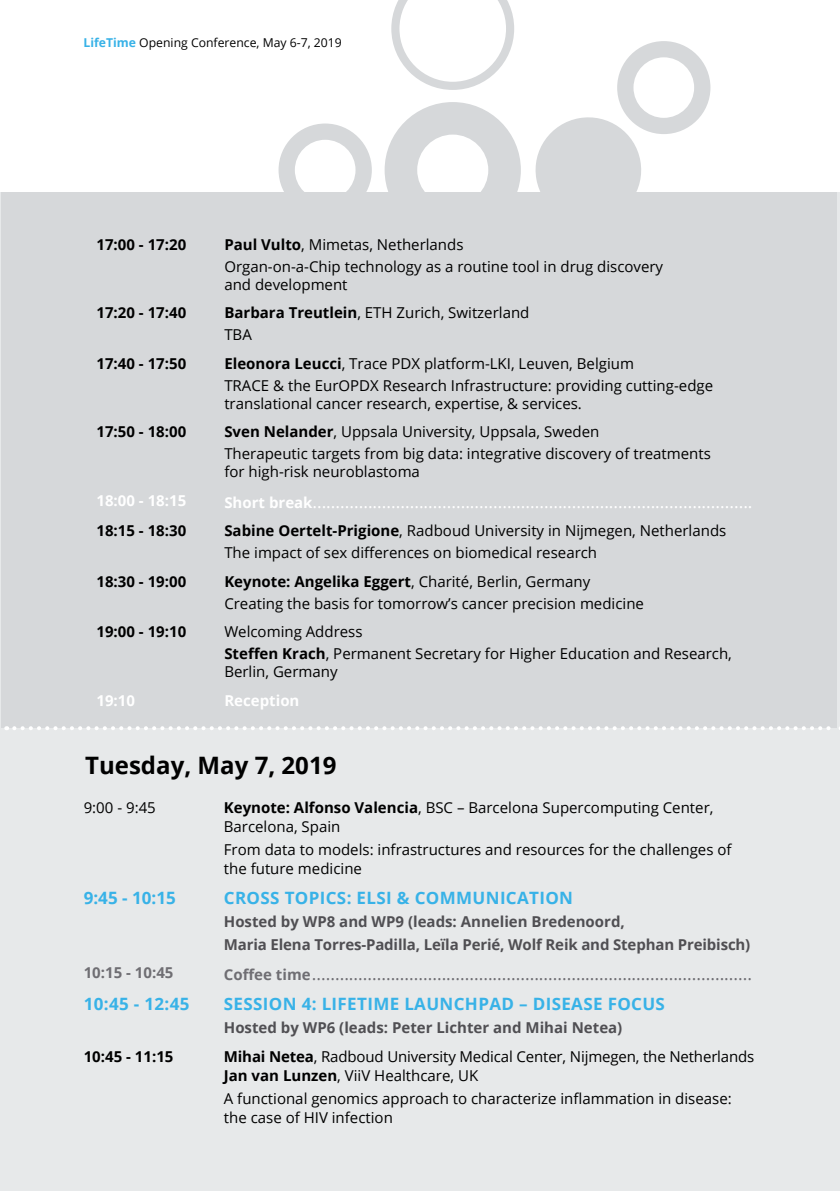
<style>
.page{position:relative;width:840px;height:1191px;background:#fff}
.page>*{position:absolute;margin:0;border:0;box-sizing:border-box;transform-origin:0 0}
.t1{font:700 24px "Open Sans";color:#000}
.t2{font:17.4px "Open Sans";color:#6f6e73}
.t3{font:17.4px "Open Sans";color:#fff}
.t4{font:700 17px "Open Sans";letter-spacing:.02em;color:#38b2e7}
.t5{font:15px/22px "Open Sans";color:#000}
.t6{font:700 15px/23px "Open Sans";color:#504f53}
.t7{font:700 15px "Open Sans";color:#000}
.t8{font:700 15px "Open Sans";color:#fff}
.t9{font:700 15px "Open Sans";color:#6f6e73}
.t10{font:12.2px "Open Sans";color:#000}
.s1{font-weight:700;color:#38b2e7}
.s2{font-weight:700}
.s3{font-weight:700;font-size:15px}
</style>
<div class="page">
<div style="left:0;top:193px;width:839px;height:998px;background:#e7e9ea"></div>
<svg style="left:197px;top:0;width:513px;height:193px"></svg>
<div style="left:1px;top:193px;width:835px;height:535px;background:#d6d8da"></div>
<svg style="left:14px;top:726px;width:826px;height:4px"></svg>
<p class="t10" style="left:83px;top:34px;width:260px"><span class="s1">LifeTime</span> Opening Conference, May 6-7, 2019</p>
<p class="t7" style="left:96px;top:234px;width:91px">17:00 - 17:20</p>
<p class="t5" style="left:224px;top:233px;width:440px"><span class="s2">Paul Vulto</span>, Mimetas, Netherlands<br>Organ-on-a-Chip technology as a routine tool in drug discovery</p>
<p class="t5" style="left:224px;top:273px;width:125px">and development</p>
<p class="t7" style="left:96px;top:302px;width:91px">17:20 - 17:40</p>
<p class="t5" style="left:224px;top:302px;width:306px"><span class="s2">Barbara Treutlein</span>, ETH Zurich, Switzerland<br>TBA</p>
<p class="t7" style="left:96px;top:353px;width:91px">17:40 - 17:50</p>
<p class="t5" style="left:224px;top:352px;width:490px"><span class="s2">Eleonora Leucci</span>, Trace PDX platform-LKI, Leuven, Belgium<br>TRACE &amp; the EurOPDX Research Infrastructure: providing cutting-edge</p>
<p class="t5" style="left:224px;top:392px;width:359px">translational cancer research, expertise, &amp; services.</p>
<p class="t7" style="left:96px;top:421px;width:91px">17:50 - 18:00</p>
<p class="t5" style="left:224px;top:420px;width:488px"><span class="s2">Sven Nelander</span>, Uppsala University, Uppsala, Sweden<br>Therapeutic targets from big data: integrative discovery of treatments</p>
<p class="t5" style="left:224px;top:460px;width:197px">for high-risk neuroblastoma</p>
<p class="t8" style="left:96px;top:490px;width:91px">18:00 - 18:15</p>
<p class="t3" style="left:224px;top:489px;width:529px"><span class="s3">Short break</span>...............................................................................................</p>
<p class="t7" style="left:96px;top:520px;width:91px">18:15 - 18:30</p>
<p class="t5" style="left:224px;top:519px;width:503px"><span class="s2">Sabine Oertelt-Prigione</span>, Radboud University in Nijmegen, Netherlands<br>The impact of sex differences on biomedical research</p>
<p class="t7" style="left:96px;top:570px;width:91px">18:30 - 19:00</p>
<p class="t5" style="left:224px;top:570px;width:421px"><span class="s2">Keynote: Angelika Eggert</span>, Charité, Berlin, Germany<br>Creating the basis for tomorrow’s cancer precision medicine</p>
<p class="t7" style="left:96px;top:621px;width:91px">19:00 - 19:10</p>
<p class="t5" style="left:224px;top:620px;width:509px">Welcoming Address<br><span class="s2">Steffen Krach</span>, Permanent Secretary for Higher Education and Research,</p>
<p class="t5" style="left:224px;top:660px;width:115px">Berlin, Germany</p>
<p class="t8" style="left:96px;top:689px;width:40px">19:10</p>
<p class="t8" style="left:224px;top:689px;width:77px">Reception</p>
<h1 class="t1" style="left:85px;top:748px;width:253px">Tuesday, May 7, 2019</h1>
<p class="t5" style="left:84px;top:796px;width:74px">9:00 - 9:45</p>
<p class="t5" style="left:224px;top:797px;width:491px;line-height:19px"><span class="s2">Keynote: Alfonso Valencia</span>, BSC – Barcelona Supercomputing Center,<br>Barcelona, Spain</p>
<p class="t5" style="left:224px;top:839px;width:509px;line-height:19px">From data to models: infrastructures and resources for the challenges of the future medicine</p>
<p class="t4" style="left:84px;top:885px;width:93px">9:45 - 10:15</p>
<p class="t4" style="left:224px;top:885px;width:350px">CROSS TOPICS: ELSI &amp; COMMUNICATION</p>
<p class="t6" style="left:224px;top:909px;width:527px">Hosted by WP8 and WP9 (leads: Annelien Bredenoord,<br>Maria Elena Torres-Padilla, Leïla Perié, Wolf Reik and Stephan Preibisch)</p>
<p class="t9" style="left:84px;top:962px;width:91px">10:15 - 10:45</p>
<p class="t2" style="left:224px;top:962px;width:529px"><span class="s3">Coffee time</span>...............................................................................................</p>
<p class="t4" style="left:84px;top:992px;width:107px">10:45 - 12:45</p>
<p class="t4" style="left:224px;top:992px;width:442px">SESSION 4: LIFETIME LAUNCHPAD – DISEASE FOCUS</p>
<p class="t6" style="left:224px;top:1016px;width:400px">Hosted by WP6 (leads: Peter Lichter and Mihai Netea)</p>
<p class="t7" style="left:84px;top:1045px;width:91px">10:45 - 11:15</p>
<p class="t5" style="left:224px;top:1046px;width:532px;line-height:19px"><span class="s2">Mihai Netea</span>, Radboud University Medical Center, Nijmegen, the Netherlands<br><span class="s2">Jan van Lunzen</span>, ViiV Healthcare, UK</p>
<p class="t5" style="left:224px;top:1088px;width:509px;line-height:19px">A functional genomics approach to characterize inflammation in disease: the case of HIV infection</p>
</div>
